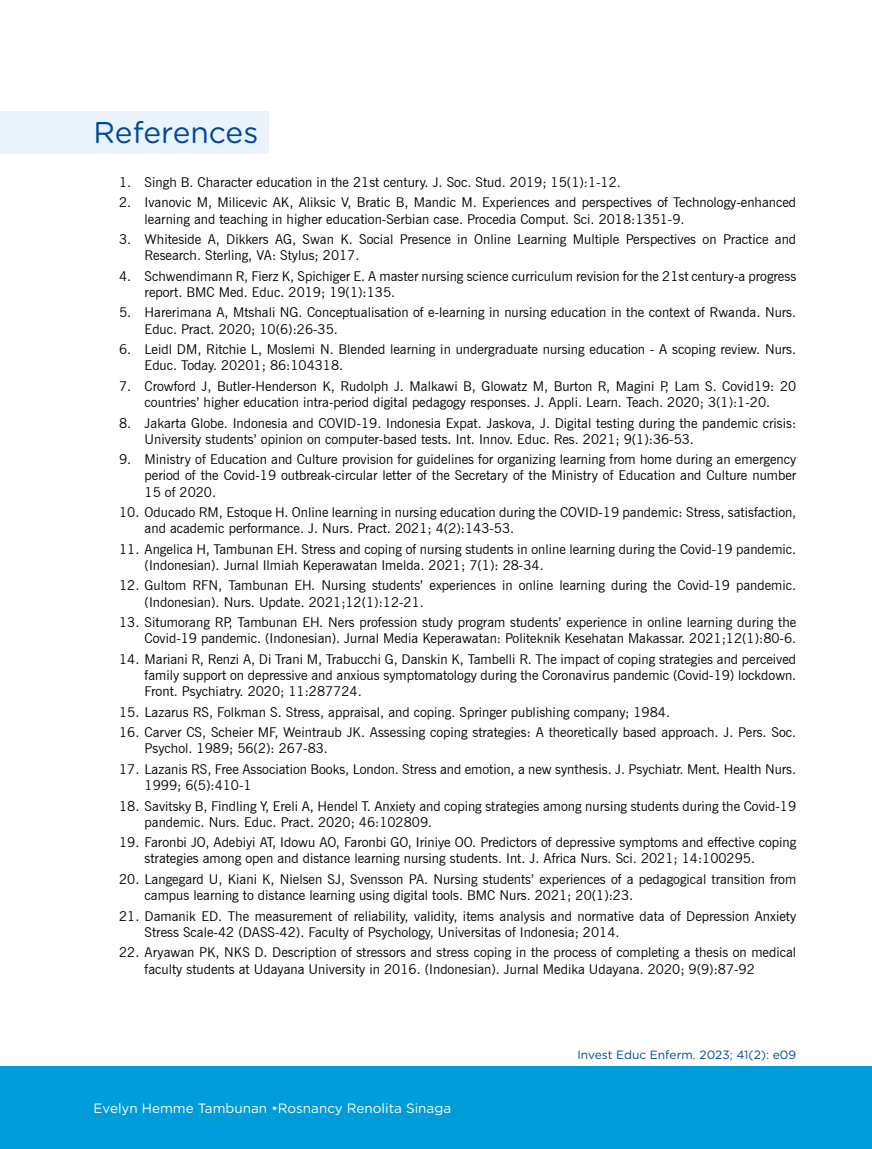
<style>
.page{position:relative;width:872px;height:1149px;background:#fff}
.page>*{position:absolute;margin:0;border:0;box-sizing:border-box;transform-origin:0 0}
.t1{font:30px "Gotham Rounded";color:#00489a}
.t2{font:13.5px/16.2px "News Gothic BT";color:#000}
.t3{font:13.5px "Gotham Rounded";color:#fff}
.t4{font:12px "Gotham Rounded";color:#00489a}
</style>
<div class="page">
<div style="left:0;top:1065px;width:872px;height:83px;background:#009bd9"></div>
<div style="left:0;top:111px;width:269px;height:42px;background:#eaf3fc"></div>
<h1 class="t1" style="left:94px;top:112px;width:166px">References</h1>
<p class="t2" style="left:119px;top:174px;width:503px">1. Singh B. Character education in the 21st century. J. Soc. Stud. 2019; 15(1):1-12.</p>
<p class="t2" style="left:145px;top:194px;width:653px;text-indent:-26px">2. Ivanovic M, Milicevic AK, Aliksic V, Bratic B, Mandic M. Experiences and perspectives of Technology-enhanced learning and teaching in higher education-Serbian case. Procedia Comput. Sci. 2018:1351-9.</p>
<p class="t2" style="left:145px;top:231px;width:653px;text-indent:-26px">3. Whiteside A, Dikkers AG, Swan K. Social Presence in Online Learning Multiple Perspectives on Practice and<br>Research. Sterling, VA: Stylus; 2017.</p>
<p class="t2" style="left:145px;top:268px;width:653px;text-indent:-26px">4. Schwendimann R, Fierz K, Spichiger E. A master nursing science curriculum revision for the 21st century-a progress report. BMC Med. Educ. 2019; 19(1):135.</p>
<p class="t2" style="left:145px;top:304px;width:653px;text-indent:-26px">5. Harerimana A, Mtshali NG. Conceptualisation of e-learning in nursing education in the context of Rwanda. Nurs.<br>Educ. Pract. 2020; 10(6):26-35.</p>
<p class="t2" style="left:145px;top:341px;width:653px;text-indent:-26px">6. Leidl DM, Ritchie L, Moslemi N. Blended learning in undergraduate nursing education - A scoping review. Nurs.<br>Educ. Today. 20201; 86:104318.</p>
<p class="t2" style="left:119px;top:378px;width:678px;text-align:center">7. Crowford J, Butler-Henderson K, Rudolph J. Malkawi B, Glowatz M, Burton R, Magini P, Lam S. Covid19: 20 countries’ higher education intra-period digital pedagogy responses. J. Appli. Learn. Teach. 2020; 3(1):1-20.</p>
<p class="t2" style="left:145px;top:414px;width:653px;text-indent:-26px">8. Jakarta Globe. Indonesia and COVID-19. Indonesia Expat. Jaskova, J. Digital testing during the pandemic crisis:<br>University students’ opinion on computer-based tests. Int. Innov. Educ. Res. 2021; 9(1):36-53.</p>
<p class="t2" style="left:145px;top:451px;width:653px;text-align:justify;text-indent:-26px">9. Ministry of Education and Culture provision for guidelines for organizing learning from home during an emergency period of the Covid-19 outbreak-circular letter of the Secretary of the Ministry of Education and Culture number 15 of 2020.</p>
<p class="t2" style="left:145px;top:504px;width:653px;text-indent:-26px">10. Oducado RM, Estoque H. Online learning in nursing education during the COVID-19 pandemic: Stress, satisfaction, and academic performance. J. Nurs. Pract. 2021; 4(2):143-53.</p>
<p class="t2" style="left:145px;top:540px;width:653px;text-indent:-26px">11. Angelica H, Tambunan EH. Stress and coping of nursing students in online learning during the Covid-19 pandemic. (Indonesian). Jurnal Ilmiah Keperawatan Imelda. 2021; 7(1): 28-34.</p>
<p class="t2" style="left:145px;top:577px;width:653px;text-indent:-26px">12. Gultom RFN, Tambunan EH. Nursing students’ experiences in online learning during the Covid-19 pandemic. (Indonesian). Nurs. Update. 2021;12(1):12-21.</p>
<p class="t2" style="left:119px;top:614px;width:678px;text-align:right">13. Situmorang RP, Tambunan EH. Ners profession study program students’ experience in online learning during the<br>Covid-19 pandemic. (Indonesian). Jurnal Media Keperawatan: Politeknik Kesehatan Makassar. 2021;12(1):80-6.</p>
<p class="t2" style="left:145px;top:650px;width:653px;text-align:justify;text-indent:-26px">14. Mariani R, Renzi A, Di Trani M, Trabucchi G, Danskin K, Tambelli R. The impact of coping strategies and perceived family support on depressive and anxious symptomatology during the Coronavirus pandemic (Covid-19) lockdown.<br>Front. Psychiatry. 2020; 11:287724.</p>
<p class="t2" style="left:119px;top:703px;width:552px">15. Lazarus RS, Folkman S. Stress, appraisal, and coping. Springer publishing company; 1984.</p>
<p class="t2" style="left:145px;top:724px;width:653px;text-indent:-26px">16. Carver CS, Scheier MF, Weintraub JK. Assessing coping strategies: A theoretically based approach. J. Pers. Soc.<br>Psychol. 1989; 56(2): 267-83.</p>
<p class="t2" style="left:145px;top:760px;width:653px;text-indent:-26px">17. Lazanis RS, Free Association Books, London. Stress and emotion, a new synthesis. J. Psychiatr. Ment. Health Nurs.<br>1999; 6(5):410-1</p>
<p class="t2" style="left:145px;top:797px;width:653px;text-indent:-26px">18. Savitsky B, Findling Y, Ereli A, Hendel T. Anxiety and coping strategies among nursing students during the Covid-19 pandemic. Nurs. Educ. Pract. 2020; 46:102809.</p>
<p class="t2" style="left:145px;top:834px;width:653px;text-indent:-26px">19. Faronbi JO, Adebiyi AT, Idowu AO, Faronbi GO, Iriniye OO. Predictors of depressive symptoms and effective coping strategies among open and distance learning nursing students. Int. J. Africa Nurs. Sci. 2021; 14:100295.</p>
<p class="t2" style="left:145px;top:870px;width:653px;text-indent:-26px">20. Langegard U, Kiani K, Nielsen SJ, Svensson PA. Nursing students’ experiences of a pedagogical transition from campus learning to distance learning using digital tools. BMC Nurs. 2021; 20(1):23.</p>
<p class="t2" style="left:145px;top:907px;width:653px;text-indent:-26px">21. Damanik ED. The measurement of reliability, validity, items analysis and normative data of Depression Anxiety<br>Stress Scale-42 (DASS-42). Faculty of Psychology, Universitas of Indonesia; 2014.</p>
<p class="t2" style="left:145px;top:944px;width:653px;text-indent:-26px">22. Aryawan PK, NKS D. Description of stressors and stress coping in the process of completing a thesis on medical faculty students at Udayana University in 2016. (Indonesian). Jurnal Medika Udayana. 2020; 9(9):87-92</p>
<p class="t3" style="left:94px;top:1098px;width:359px">Evelyn Hemme Tambunan •Rosnancy Renolita Sinaga</p>
<p class="t4" style="left:577px;top:1045px;width:220px">Invest Educ Enferm. 2023; 41(2): e09</p>
</div>
